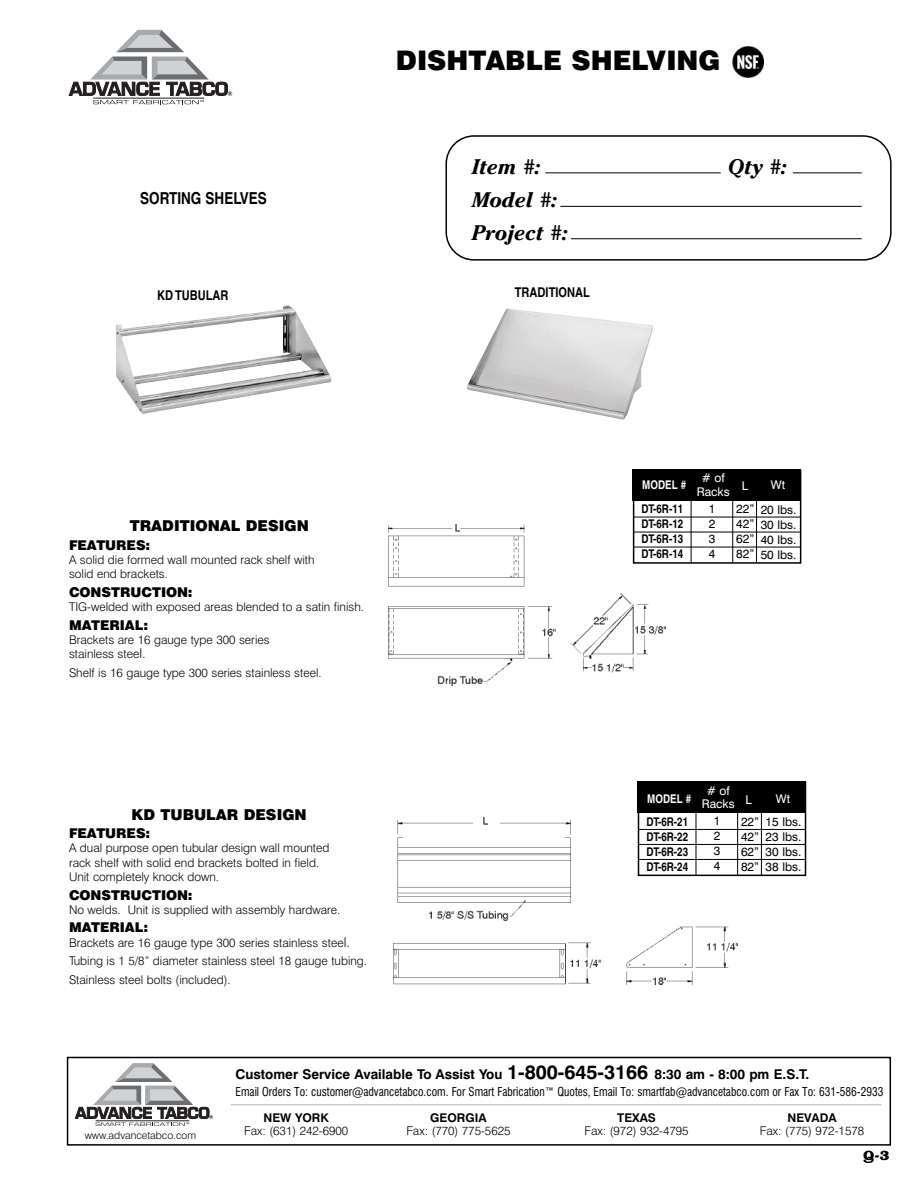
<style>
.page{position:relative;width:918px;height:1188px;background:#fff}
.page>*{position:absolute;margin:0;border:0;box-sizing:border-box;transform-origin:0 0}
.t1{font:900 27px "Swiss 721 BT";color:#000}
.t2{font:italic 700 21px/33px "Cheltenham";color:#000}
.t3{font:700 condensed 16.5px "Helvetica";color:#000}
.t4{font:900 15px "Swiss 721 BT";color:#000}
.t5{font:700 13.5px "Swiss 721 BT";color:#000}
.t6{font:900 13.5px "Swiss 721 BT";color:#000}
.t7{font:700 condensed 13.5px "Helvetica";color:#000}
.t8{font:700 13.5px "Bookman";color:#000}
.t9{font:300 12px/14.2px "Swiss 721 BT";color:#000}
.t10{font:condensed 12px "Swiss 721 BT";color:#000;scale:.95 1}
.t11{font:12px/15px "Swiss 721 BT";color:#000;text-align:justify}
.t12{font:700 condensed 12px/15px "Helvetica";color:#000;text-align:justify}
.t13{font:700 12px "Swiss 721 BT";color:#000}
.t14{font:12px/13.5px "Swiss 721 BT";color:#fff;text-align:center}
.t15{font:700 condensed 12px "Helvetica";color:#fff}
.t16{font:300 10.5px "Swiss 721 BT";color:#000}
.s1{font-size:13.5px}
.s2{font-size:19.5px}
</style>
<div class="page">
<svg style="left:446px;top:135px;width:446px;height:126px"></svg>
<hr style="left:545px;top:173px;width:176px;height:1px;background:#000">
<hr style="left:793px;top:173px;width:69px;height:1px;background:#000">
<hr style="left:560px;top:206px;width:302px;height:1px;background:#000">
<hr style="left:571px;top:238px;width:291px;height:1px;background:#000">
<svg style="left:69px;top:30px;width:163px;height:74px"></svg>
<div style="left:67px;top:1057px;width:824px;height:89px;border:2px solid #000"></div>
<svg style="left:75px;top:1063px;width:138px;height:63px"></svg>
<hr style="left:231px;top:1105px;width:650px;height:1px;background:#b3b3b3">
<img style="left:116px;top:305px;width:216px;height:109px">
<img style="left:467px;top:309px;width:186px;height:111px">
<img style="left:389px;top:524px;width:277px;height:162px">
<div style="left:633px;top:470px;width:168px;height:94px;border:2px solid #000"></div>
<div style="left:633px;top:469px;width:168px;height:32px;background:#000"></div>
<hr style="left:691px;top:500px;width:1px;height:63px;background:#000">
<hr style="left:732px;top:499px;width:1px;height:64px;background:#000">
<hr style="left:756px;top:500px;width:1px;height:63px;background:#000">
<hr style="left:634px;top:517px;width:166px;height:1px;background:#000">
<hr style="left:634px;top:532px;width:166px;height:1px;background:#000">
<hr style="left:634px;top:547px;width:166px;height:1px;background:#000">
<img style="left:393px;top:817px;width:345px;height:168px">
<div style="left:638px;top:782px;width:168px;height:94px;border:2px solid #000"></div>
<div style="left:638px;top:781px;width:168px;height:32px;background:#000"></div>
<hr style="left:696px;top:812px;width:1px;height:64px;background:#000">
<hr style="left:737px;top:812px;width:1px;height:64px;background:#000">
<hr style="left:761px;top:812px;width:1px;height:63px;background:#000">
<hr style="left:638px;top:829px;width:167px;height:1px;background:#000">
<hr style="left:638px;top:844px;width:167px;height:1px;background:#000">
<hr style="left:638px;top:859px;width:167px;height:1px;background:#000">
<img style="left:733px;top:47px;width:31px;height:31px">
<h3 class="t3" style="left:140px;top:192px;width:128px">SORTING SHELVES</h3>
<h1 class="t1" style="left:396px;top:51px;width:326px">DISHTABLE SHELVING</h1>
<h2 class="t2" style="left:472px;top:152px;width:70px">Item #:</h2>
<h2 class="t2" style="left:728px;top:152px;width:60px">Qty #:</h2>
<h2 class="t2" style="left:472px;top:185px;width:97px">Model #:<br>Project #:</h2>
<p class="t7" style="left:157px;top:290px;width:73px">KD TUBULAR</p>
<p class="t7" style="left:515px;top:287px;width:77px">TRADITIONAL</p>
<p class="t4" style="left:130px;top:520px;width:181px">TRADITIONAL DESIGN</p>
<p class="t6" style="left:69px;top:540px;width:83px">FEATURES:</p>
<p class="t9" style="left:69px;top:554px;width:247px">A solid die formed wall mounted rack shelf with solid end brackets.</p>
<p class="t6" style="left:69px;top:587px;width:125px">CONSTRUCTION:</p>
<p class="t9" style="left:69px;top:601px;width:297px">TIG-welded with exposed areas blended to a satin finish.</p>
<p class="t6" style="left:69px;top:620px;width:81px">MATERIAL:</p>
<p class="t9" style="left:69px;top:634px;width:202px">Brackets are 16 gauge type 300 series stainless stee<span class="s1">l.</span></p>
<p class="t9" style="left:69px;top:667px;width:254px">Shelf is 16 gauge type 300 series stainless steel.</p>
<p class="t4" style="left:132px;top:809px;width:177px">KD TUBULAR DESIGN</p>
<p class="t6" style="left:69px;top:829px;width:83px">FEATURES:</p>
<p class="t9" style="left:69px;top:842px;width:262px">A dual purpose open tubular design wall mounted rack shelf with solid end brackets bolted in field.<br>Unit completely knock down.</p>
<p class="t6" style="left:69px;top:890px;width:125px">CONSTRUCTION:</p>
<p class="t9" style="left:69px;top:904px;width:273px">No welds. Unit is supplied with assembly hardware.</p>
<p class="t6" style="left:69px;top:923px;width:81px">MATERIAL:</p>
<p class="t9" style="left:69px;top:934px;width:300px;line-height:18.6px">Brackets are 16 gauge type 300 series stainless stee<span class="s1">l.<br></span>Tubing is 1 5/8” diameter stainless steel 18 gauge tubing.<br>Stainless steel bolts (included).</p>
<p class="t15" style="left:642px;top:481px;width:46px">MODEL #</p>
<p class="t14" style="left:697px;top:473px;width:34px"># of<br>Racks</p>
<p class="t14" style="left:742px;top:480px;width:8px">L</p>
<p class="t14" style="left:771px;top:479px;width:16px">Wt</p>
<p class="t12" style="left:642px;top:503px;width:43px">DT-6R-11<br>DT-6R-12<br>DT-6R-13<br>DT-6R-14</p>
<p class="t11" style="left:709px;top:502px;width:8px">1<br>2<br>3<br>4</p>
<p class="t11" style="left:736px;top:503px;width:20px">22” 42” 62” 82”</p>
<p class="t11" style="left:761px;top:503px;width:37px">20 lbs.<br>30 lbs.<br>40 lbs.<br>50 lbs.</p>
<p class="t15" style="left:647px;top:794px;width:46px">MODEL #</p>
<p class="t14" style="left:702px;top:785px;width:52px;text-align:left;text-indent:5px"># of<br>Racks L</p>
<p class="t14" style="left:776px;top:793px;width:16px">Wt</p>
<p class="t12" style="left:646px;top:815px;width:43px">DT-6R-21<br>DT-6R-22<br>DT-6R-23<br>DT-6R-24</p>
<p class="t11" style="left:714px;top:815px;width:8px">1<br>2<br>3<br>4</p>
<p class="t11" style="left:741px;top:815px;width:20px">22” 42” 62” 82”</p>
<p class="t11" style="left:766px;top:815px;width:37px">15 lbs.<br>23 lbs.<br>30 lbs.<br>38 lbs.</p>
<p class="t5" style="left:236px;top:1069px;width:575px">Customer Service Available To Assist You <span class="s2">1-800-645-3166</span> 8:30 am - 8:00 pm E.S.T.</p>
<p class="t10" style="left:236px;top:1084px;width:684px">Email Orders To: customer@advancetabco.com. For Smart Fabrication™ Quotes, Email To: smartfab@advancetabco.com or Fax To: 631-586-2933</p>
<p class="t13" style="left:264px;top:1113px;width:67px">NEW YORK</p>
<p class="t13" style="left:430px;top:1113px;width:58px">GEORGIA</p>
<p class="t13" style="left:617px;top:1113px;width:40px">TEXAS</p>
<p class="t13" style="left:788px;top:1113px;width:51px">NEVADA</p>
<p class="t16" style="left:85px;top:1131px;width:113px">www.advancetabco.com</p>
<p class="t9" style="left:244px;top:1125px;width:106px">Fax: (631) 242-6900</p>
<p class="t9" style="left:406px;top:1125px;width:106px">Fax: (770) 775-5625</p>
<p class="t9" style="left:584px;top:1125px;width:106px">Fax: (972) 932-4795</p>
<p class="t9" style="left:760px;top:1125px;width:106px">Fax: (775) 972-1578</p>
<p class="t8" style="left:863px;top:1150px;width:28px">Q-3</p>
</div>
